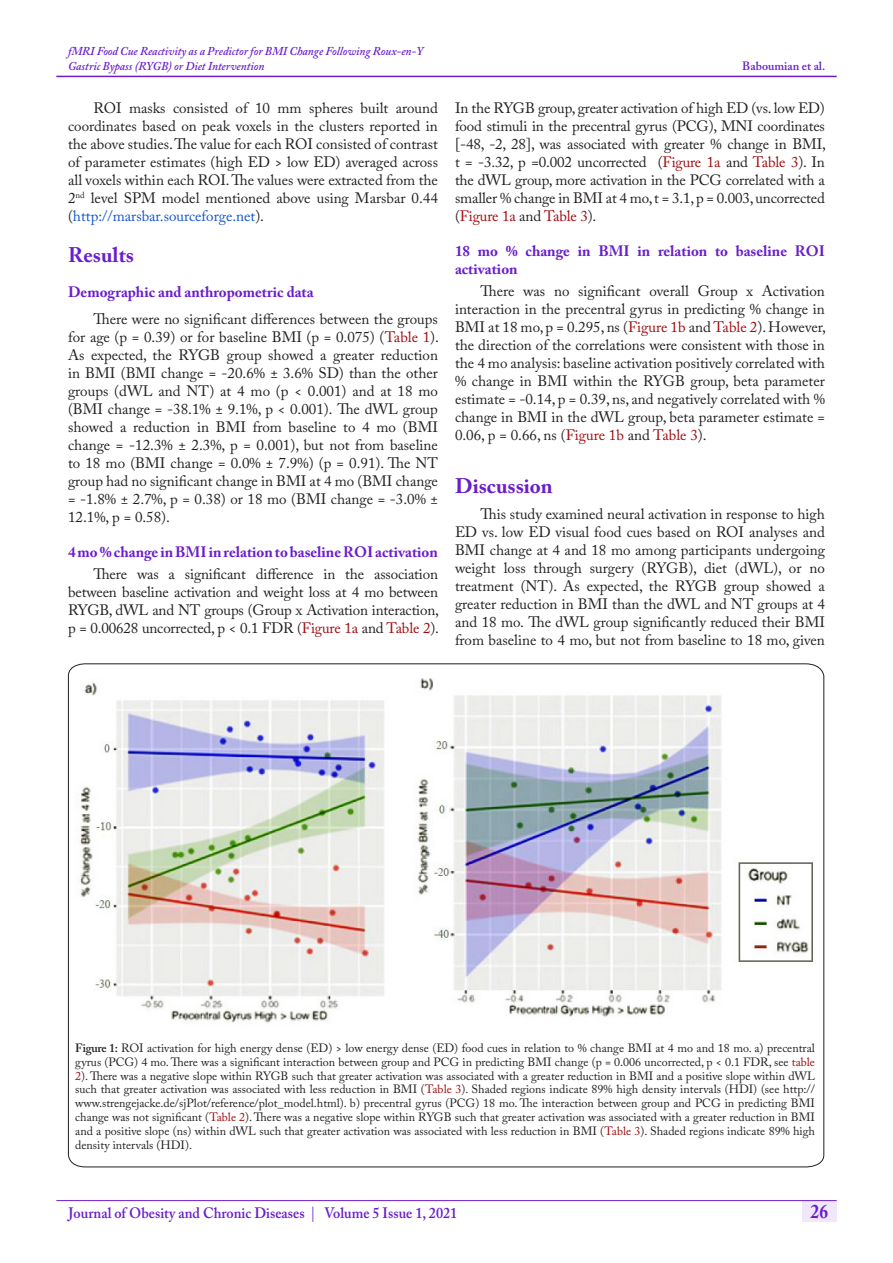
<style>
.page{position:relative;width:893px;height:1263px;background:#fff}
.page>*{position:absolute;margin:0;border:0;box-sizing:border-box;transform-origin:0 0}
.Heading{font:700 21px "Adobe Caslon Pro";color:#6a1dcb}
.Sub_Heading{font:700 21px "Adobe Caslon Pro";color:#6a1dcb}
.t1{font:700 19.5px "Adobe Caslon Pro";color:#6a1dcb;scale:.9 1}
.List_Paragraph{font:15px/18px "Adobe Caslon Pro";color:#231f20;text-align:justify}
.Sub_Heading-2{font:700 15px/18px "Adobe Caslon Pro";color:#6a1dcb}
.t2{font:600 15px "Adobe Caslon Pro";color:#6a1dcb;scale:.95 1}
.t3{font:12px/13.8px "Adobe Caslon Pro";color:#231f20;text-align:justify}
.t4{font:italic 600 12px/14.4px "Adobe Caslon Pro";color:#6a1dcb;scale:.95 1}
.t5{font:600 12px "Adobe Caslon Pro";color:#6a1dcb}
.s1{color:#15c}
.s2{color:#9e0b0f}
.s3{font-weight:600}
.s4{color:#803fd3}
</style>
<div class="page">
<div style="left:802px;top:1200px;width:35px;height:21px;background:#f0e8fa"></div>
<hr style="left:56px;top:1200px;width:781px;height:1px;background:#6a1dcb">
<hr style="left:56px;top:76px;width:781px;height:1px;background:#6a1dcb">
<svg style="left:68px;top:663px;width:757px;height:505px"></svg>
<img style="left:75px;top:678px;width:740px;height:350px">
<p class="t4" style="left:68px;top:44px;width:375px">fMRI Food Cue Reactivity as a Predictor for BMI Change Following Roux-en-Y<br>Gastric Bypass (RYGB) or Diet Intervention</p>
<p class="List_Paragraph" style="left:68px;top:99px;width:371px;text-indent:26px">ROI masks consisted of 10 mm spheres built around coordinates based on peak voxels in the clusters reported in the above studies. The value for each ROI consisted of contrast of parameter estimates (high ED &gt; low ED) averaged across all voxels within each ROI. The values were extracted from the 2<sup>nd</sup> level SPM model mentioned above using Marsbar 0.44 (<span class="s1">http://marsbar.sourceforge.net</span>).</p>
<p class="Sub_Heading" style="left:68px;top:243px;width:67px">Results</p>
<p class="Sub_Heading-2" style="left:68px;top:283px;width:247px">Demographic and anthropometric data</p>
<p class="List_Paragraph" style="left:68px;top:309px;width:372px;text-indent:26px">There were no significant differences between the groups for age (p = 0.39) or for baseline BMI (p = 0.075) (<span class="s2">Table 1</span>).<br>As expected, the RYGB group showed a greater reduction in BMI (BMI change = -20.6% ± 3.6% SD) than the other groups (dWL and NT) at 4 mo (p &lt; 0.001) and at 18 mo (BMI change = -38.1% ± 9.1%, p &lt; 0.001). The dWL group showed a reduction in BMI from baseline to 4 mo (BMI change = -12.3% ± 2.3%, p = 0.001), but not from baseline to 18 mo (BMI change = 0.0% ± 7.9%) (p = 0.91). The NT group had no significant change in BMI at 4 mo (BMI change = -1.8% ± 2.7%, p = 0.38) or 18 mo (BMI change = -3.0% ± 12.1%, p = 0.58).</p>
<p class="Sub_Heading-2" style="left:68px;top:542px;width:371px">4 mo % change in BMI in relation to baseline ROI activation</p>
<p class="List_Paragraph" style="left:68px;top:565px;width:372px;text-indent:26px">There was a significant difference in the association between baseline activation and weight loss at 4 mo between RYGB, dWL and NT groups (Group x Activation interaction, p = 0.00628 uncorrected, p &lt; 0.1 FDR (<span class="s2">Figure 1a</span> and <span class="s2">Table 2</span>).</p>
<p class="t5" style="left:742px;top:59px;width:84px">Baboumian et al.</p>
<p class="List_Paragraph" style="left:455px;top:99px;width:373px">In the RYGB group, greater activation of high ED (vs. low ED) food stimuli in the precentral gyrus (PCG), MNI coordinates [-48, -2, 28], was associated with greater % change in BMI, t = -3.32, p =0.002 uncorrected (<span class="s2">Figure 1a</span> and <span class="s2">Table 3</span>). In the dWL group, more activation in the PCG correlated with a smaller % change in BMI at 4 mo, t = 3.1, p = 0.003, uncorrected (<span class="s2">Figure 1a</span> and <span class="s2">Table 3</span>).</p>
<p class="Sub_Heading-2" style="left:455px;top:242px;width:371px">18 mo % change in BMI in relation to baseline ROI activation</p>
<p class="List_Paragraph" style="left:455px;top:282px;width:372px;text-indent:26px">There was no significant overall Group x Activation interaction in the precentral gyrus in predicting % change in BMI at 18 mo, p = 0.295, ns (<span class="s2">Figure 1b</span> and <span class="s2">Table 2</span>). However, the direction of the correlations were consistent with those in the 4 mo analysis: baseline activation positively correlated with % change in BMI within the RYGB group, beta parameter estimate = -0.14, p = 0.39, ns, and negatively correlated with % change in BMI in the dWL group, beta parameter estimate = 0.06, p = 0.66, ns (<span class="s2">Figure 1b</span> and <span class="s2">Table 3</span>).</p>
<p class="Heading" style="left:455px;top:473px;width:99px">Discussion</p>
<p class="List_Paragraph" style="left:455px;top:505px;width:371px;text-indent:26px">This study examined neural activation in response to high ED vs. low ED visual food cues based on ROI analyses and BMI change at 4 and 18 mo among participants undergoing weight loss through surgery (RYGB), diet (dWL), or no treatment (NT). As expected, the RYGB group showed a greater reduction in BMI than the dWL and NT groups at 4 and 18 mo. The dWL group significantly reduced their BMI from baseline to 4 mo, but not from baseline to 18 mo, given</p>
<p class="t3" style="left:75px;top:1041px;width:741px"><span class="s3">Figure 1:</span> ROI activation for high energy dense (ED) &gt; low energy dense (ED) food cues in relation to % change BMI at 4 mo and 18 mo. a) precentral gyrus (PCG) 4 mo. There was a significant interaction between group and PCG in predicting BMI change (p = 0.006 uncorrected, p &lt; 0.1 FDR, see <span class="s2">table 2</span>). There was a negative slope within RYGB such that greater activation was associated with a greater reduction in BMI and a positive slope within dWL such that greater activation was associated with less reduction in BMI (<span class="s2">Table 3</span>). Shaded regions indicate 89% high density intervals (HDI) (see http:// www.strengejacke.de/sjPlot/reference/plot_model.html). b) precentral gyrus (PCG) 18 mo. The interaction between group and PCG in predicting BMI change was not significant (<span class="s2">Table 2</span>). There was a negative slope within RYGB such that greater activation was associated with a greater reduction in BMI and a positive slope (ns) within dWL such that greater activation was associated with less reduction in BMI (<span class="s2">Table 3</span>). Shaded regions indicate 89% high density intervals (HDI).</p>
<p class="t2" style="left:69px;top:1204px;width:411px">Journal of Obesity and Chronic Diseases <span class="s4">|</span> Volume 5 Issue 1, 2021</p>
<h2 class="t1" style="left:811px;top:1200px;width:21px">26</h2>
</div>
